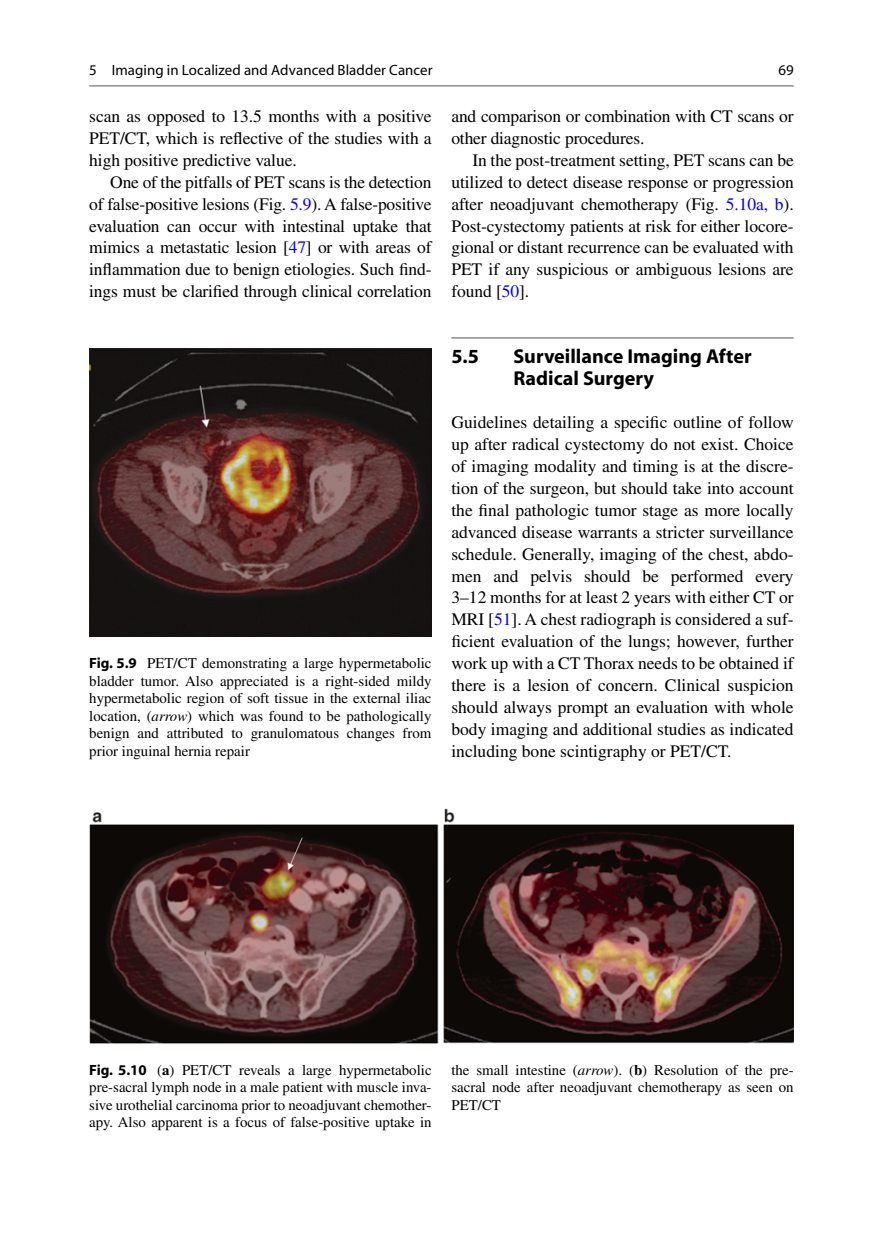
<style>
.page{position:relative;width:883px;height:1260px;background:#fff}
.page>*{position:absolute;margin:0;border:0;box-sizing:border-box;transform-origin:0 0}
.t1{font:700 20.12px/21.9px "Vcygtm Myriad";color:#000}
.t2{font:17.5px/21.9px "Nsjfvf Times";letter-spacing:-.005em;color:#000;text-align:justify}
.t3{font:14.88px/17.5px "Nsjfvf Times";color:#000;text-align:justify}
.t4{font:14.88px "Hffhtm Myriad";letter-spacing:.005em;color:#000}
.s1{color:#0000fa}
.s2{font-family:"Vcygtm Myriad";font-weight:700}
.s3{font-family:"Tcrdvp Times";font-style:italic}
.s4{font-family:"Jchtxp Times";font-weight:700}
</style>
<div class="page">
<hr style="left:451px;top:337px;width:343px;height:2px;background:#9c9c9c">
<img style="left:89px;top:349px;width:343px;height:288px">
<img style="left:89px;top:808px;width:705px;height:235px">
<hr style="left:89px;top:85px;width:705px;height:2px;background:#9c9c9c">
<p class="t4" style="left:89px;top:64px;width:345px">5 Imaging in Localized and Advanced Bladder Cancer</p>
<p class="t2" style="left:89px;top:107px;width:344px">scan as opposed to 13.5 months with a positive PET/CT, which is reflective of the studies with a high positive predictive value.</p>
<p class="t2" style="left:89px;top:173px;width:344px;text-indent:21px">One of the pitfalls of PET scans is the detection of false-positive lesions (Fig. <span class="s1">5.9</span> ). A false- positive evaluation can occur with intestinal uptake that mimics a metastatic lesion [ <span class="s1">47</span> ] or with areas of inflammation due to benign etiologies. Such find&shy;ings must be clarified through clinical correlation</p>
<p class="t3" style="left:89px;top:656px;width:344px"><span class="s2">Fig. 5.9</span> PET/CT demonstrating a large hypermetabolic bladder tumor. Also appreciated is a right-sided mildy hypermetabolic region of soft tissue in the external iliac location, ( <span class="s3">arrow</span> ) which was found to be pathologically benign and attributed to granulomatous changes from prior inguinal hernia repair</p>
<p class="t4" style="left:779px;top:64px;width:17px">69</p>
<p class="t2" style="left:451px;top:107px;width:344px">and comparison or combination with CT scans or other diagnostic procedures.</p>
<p class="t2" style="left:451px;top:151px;width:344px;text-indent:21px">In the post-treatment setting, PET scans can be utilized to detect disease response or progression after neoadjuvant chemotherapy (Fig. <span class="s1">5.10a, b</span> ).<br>Post-cystectomy patients at risk for either locore&shy;gional or distant recurrence can be evaluated with PET if any suspicious or ambiguous lesions are found [ <span class="s1">50</span> ].</p>
<p class="t1" style="left:451px;top:347px;width:29px">5.5</p>
<p class="t1" style="left:513px;top:347px;width:240px">Surveillance Imaging After<br>Radical Surgery</p>
<p class="t2" style="left:451px;top:413px;width:344px">Guidelines detailing a specific outline of follow up after radical cystectomy do not exist. Choice of imaging modality and timing is at the discre&shy;tion of the surgeon, but should take into account the final pathologic tumor stage as more locally advanced disease warrants a stricter surveillance schedule. Generally, imaging of the chest, abdo&shy;men and pelvis should be performed every 3–12 months for at least 2 years with either CT or MRI [ <span class="s1">51</span> ]. A chest radiograph is considered a suf&shy;ficient evaluation of the lungs; however, further work up with a CT Thorax needs to be obtained if there is a lesion of concern. Clinical suspicion should always prompt an evaluation with whole body imaging and additional studies as indicated including bone scintigraphy or PET/CT.</p>
<p class="t3" style="left:89px;top:1062px;width:344px"><span class="s2">Fig. 5.10</span> ( <span class="s4">a</span> ) PET/CT reveals a large hypermetabolic pre-sacral lymph node in a male patient with muscle inva&shy;sive urothelial carcinoma prior to neoadjuvant chemother&shy;apy. Also apparent is a focus of false-positive uptake in</p>
<p class="t3" style="left:451px;top:1062px;width:344px">the small intestine ( <span class="s3">arrow</span> ). ( <span class="s4">b</span> ) Resolution of the pre&shy;sacral node after neoadjuvant chemotherapy as seen on PET/CT</p>
</div>
